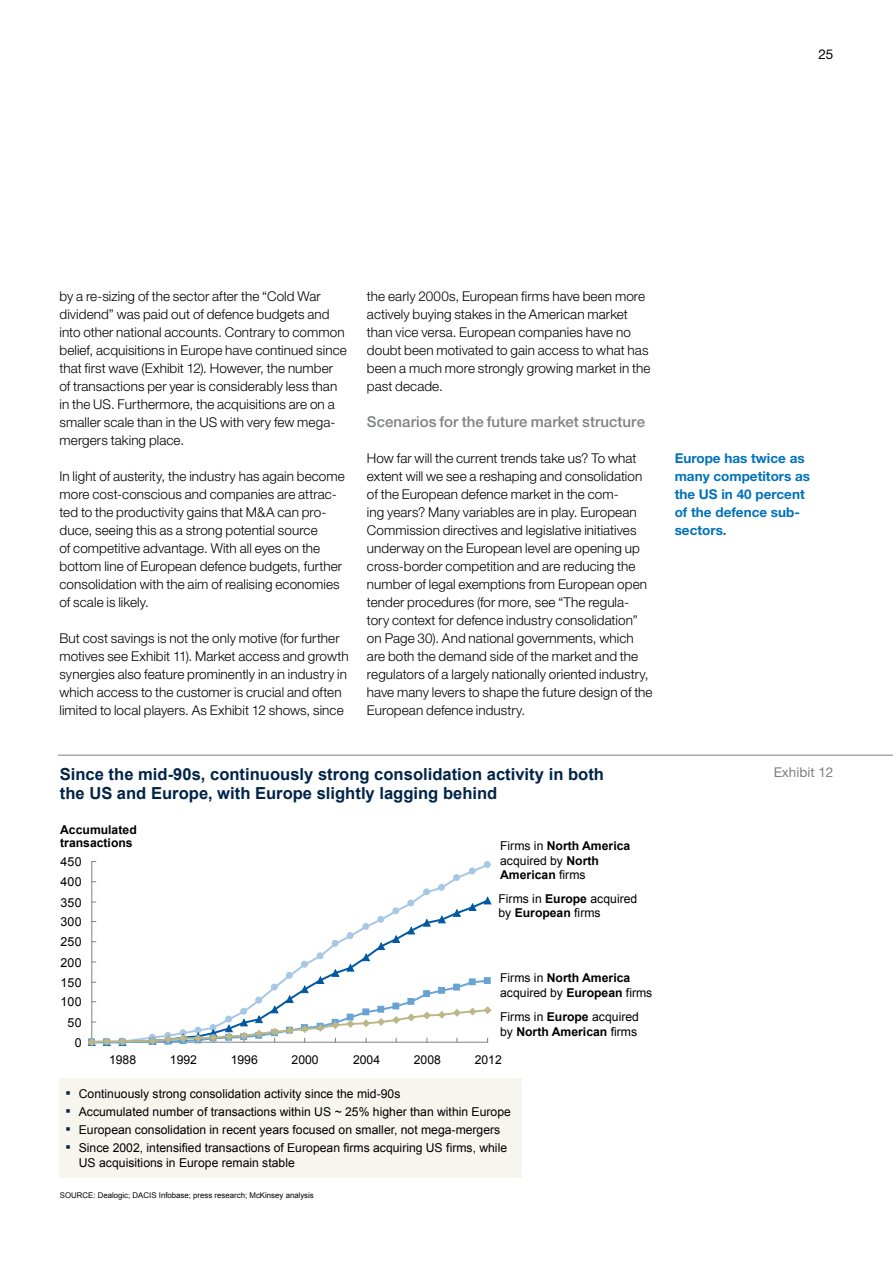
<style>
.page{position:relative;width:893px;height:1263px;background:#fff}
.page>*{position:absolute;margin:0;border:0;box-sizing:border-box;transform-origin:0 0}
.t1{font:700 16.65px/20px "Arial";color:#002448}
.t2{font:500 15px "Helvetica Neue LT Std";letter-spacing:.005em;color:#808183}
.t3{font:300 13.5px/18px "Helvetica Neue LT Std";letter-spacing:.005em;color:#000}
.t4{font:700 13.5px/18px "Helvetica Neue LT Std";color:#0071b9}
.t5{font:13.5px "Helvetica Neue LT Std";color:#808183}
.t6{font:13.5px "Helvetica Neue LT Std";color:#000}
.t7{font:12.45px "Arial";letter-spacing:.025em;color:#000}
.t8{font:12.15px/14.7px "Arial";color:#000}
.t9{font:700 12.15px/14.7px "Arial";color:#000}
.t10{font:7.8px "Arial";color:#000}
.s1{font-weight:400}
.s2{font-weight:700}
.s3{font-size:15.3px;color:#002448}
</style>
<div class="page">
<svg style="left:88px;top:861px;width:404px;height:185px"></svg>
<div style="left:60px;top:1078px;width:462px;height:99px;background:#f6f5ee"></div>
<hr style="left:58px;top:755px;width:835px;height:1px;background:#808183">
<p class="t6" style="left:818px;top:46px;width:17px">25</p>
<p class="t3" style="left:60px;top:287px;width:289px">by a re-sizing of the sector after the “Cold War dividend” was paid out of defence budgets and into other national accounts. Contrary to common belief, acquisitions in Europe have continued since that first wave (Exhibit 12). However, the number of transactions per year is considerably less than in the US. Furthermore, the acquisitions are on a smaller scale than in the US with very few mega&shy;mergers taking place.</p>
<p class="t3" style="left:60px;top:467px;width:287px">In light of austerity, the industry has again become more cost-conscious and companies are attrac&shy;ted to the productivity gains that M&amp;A can pro&shy;duce, seeing this as a strong potential source<br>of competitive advantage. With all eyes on the bottom line of European defence budgets, further consolidation with the aim of realising economies of scale is likely.</p>
<p class="t3" style="left:60px;top:629px;width:291px">But cost savings is not the only motive (for further motives see Exhibit 11). Market access and growth synergies also feature prominently in an industry in which access to the customer is crucial and often limited to local players. As Exhibit 12 shows, since</p>
<p class="t3" style="left:367px;top:287px;width:285px">the early 2000s, European firms have been more actively buying stakes in the American market than vice versa. European companies have no doubt been motivated to gain access to what has been a much more strongly growing market in the past decade.</p>
<p class="t2" style="left:367px;top:413px;width:280px">Scenarios for the future market structure</p>
<p class="t3" style="left:367px;top:449px;width:287px">How far will the current trends take us? To what extent will we see a reshaping and consolidation of the European defence market in the com-<br>ing years? Many variables are in play. European Commission directives and legislative initiatives underway on the European level are opening up cross-border competition and are reducing the number of legal exemptions from European open tender procedures (for more, see “The regula&shy;tory context for defence industry consolidation” on Page 30). And national governments, which are both the demand side of the market and the regulators of a largely nationally oriented industry, have many levers to shape the future design of the European defence industry.</p>
<p class="t1" style="left:60px;top:764px;width:546px">Since the mid-90s, continuously strong consolidation activity in both the US and Europe, with Europe slightly lagging behind</p>
<p class="t9" style="left:60px;top:823px;width:78px;line-height:13.2px">Accumulated transactions</p>
<p class="t7" style="left:60px;top:853px;width:23px">450</p>
<p class="t7" style="left:60px;top:874px;width:23px">400</p>
<p class="t7" style="left:60px;top:894px;width:23px">350</p>
<p class="t7" style="left:60px;top:913px;width:23px">300</p>
<p class="t7" style="left:60px;top:934px;width:23px">250</p>
<p class="t7" style="left:60px;top:954px;width:23px">200</p>
<p class="t7" style="left:60px;top:974px;width:23px">150</p>
<p class="t7" style="left:60px;top:994px;width:23px">100</p>
<p class="t7" style="left:68px;top:1014px;width:16px">50</p>
<p class="t7" style="left:75px;top:1034px;width:8px">0</p>
<p class="t9" style="left:500px;top:839px;width:132px"><span class="s1">Firms in</span> North America <span class="s1">acquired by</span> North<br>American <span class="s1">firms</span></p>
<p class="t8" style="left:498px;top:891px;width:140px">Firms in <span class="s2">Europe</span> acquired by <span class="s2">European</span> firms</p>
<p class="t8" style="left:500px;top:971px;width:154px">Firms in <span class="s2">North America </span>acquired by <span class="s2">European</span> firms</p>
<p class="t8" style="left:500px;top:1009px;width:140px">Firms in <span class="s2">Europe</span> acquired by <span class="s2">North American</span> firms</p>
<p class="t8" style="left:109px;top:1053px;width:29px">1988</p>
<p class="t8" style="left:170px;top:1053px;width:29px">1992</p>
<p class="t8" style="left:231px;top:1053px;width:29px">1996</p>
<p class="t8" style="left:292px;top:1053px;width:29px">2000</p>
<p class="t8" style="left:353px;top:1053px;width:29px">2004</p>
<p class="t8" style="left:414px;top:1053px;width:29px">2008</p>
<p class="t8" style="left:475px;top:1053px;width:29px">2012</p>
<p class="t8" style="left:66px;top:1086px;width:336px"><span class="s3">▪</span> Continuously strong consolidation activity since the mid-90s</p>
<p class="t8" style="left:66px;top:1104px;width:447px"><span class="s3">▪</span> Accumulated number of transactions within US ~ 25% higher than within Europe</p>
<p class="t8" style="left:66px;top:1122px;width:436px"><span class="s3">▪</span> European consolidation in recent years focused on smaller, not mega-mergers</p>
<p class="t8" style="left:79px;top:1140px;width:430px;text-indent:-13px"><span class="s3">▪</span> Since 2002, intensified transactions of European firms acquiring US firms, while<br>US acquisitions in Europe remain stable</p>
<p class="t10" style="left:60px;top:1190px;width:256px">SOURCE: Dealogic; DACIS Infobase; press research; McKinsey analysis</p>
<p class="t4" style="left:675px;top:449px;width:137px">Europe has twice as many competitors as the US in 40 percent of the defence sub&shy;sectors.</p>
<p class="t5" style="left:774px;top:764px;width:61px">Exhibit 12</p>
</div>
